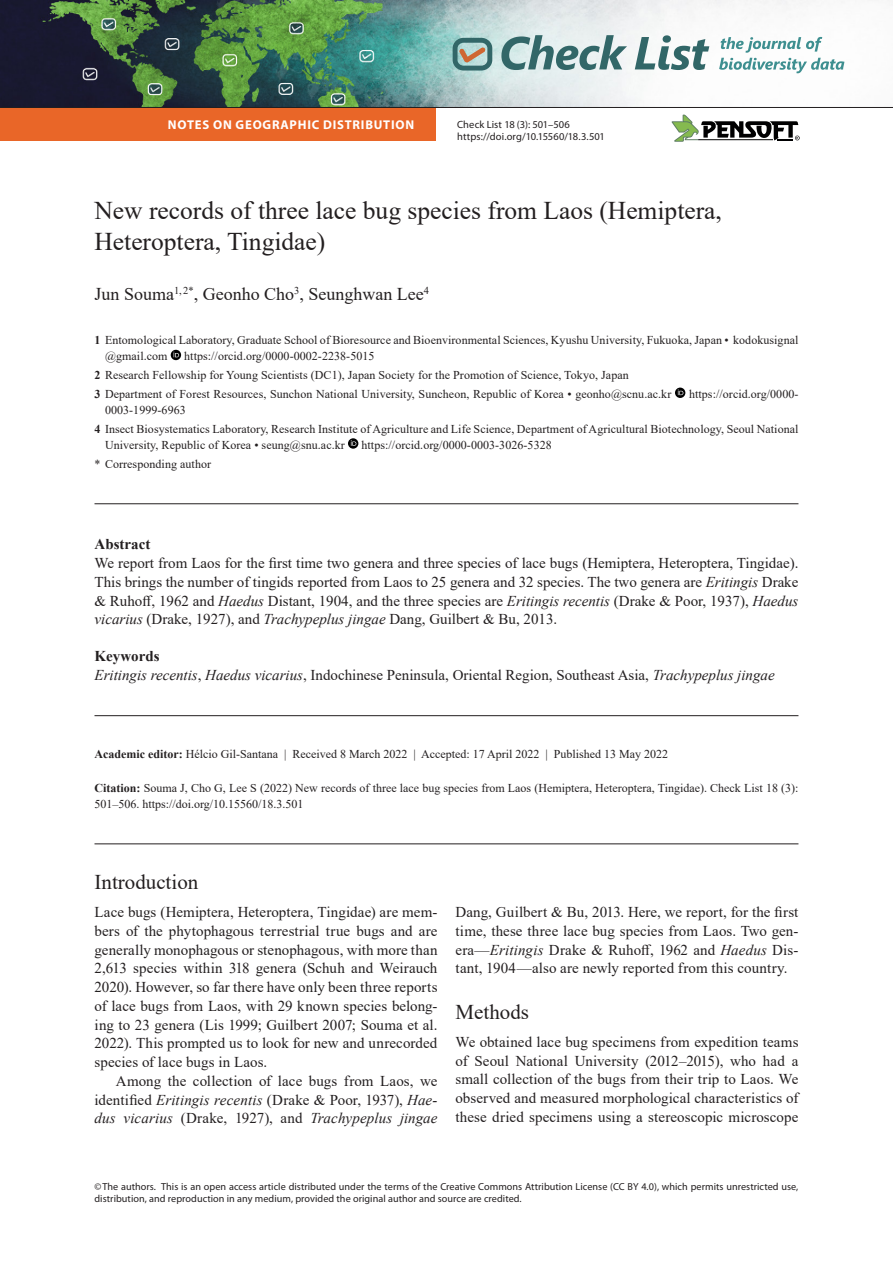
<style>
.page{position:relative;width:893px;height:1263px;background:#fff}
.page>*{position:absolute;margin:0;border:0;box-sizing:border-box;transform-origin:0 0}
.N_title{font:25.5px/30.6px "Times New Roman";color:#231f20}
.Head_-_Introduction{font:21px "Times New Roman";color:#231f20}
.Head_-_Most{font:21px "Times New Roman";color:#231f20}
.N_authors{font:18px "Times New Roman";color:#231f20}
.Body_-_Non-ind__spac{font:15px/18.8px "Times New Roman";letter-spacing:.005em;color:#231f20;text-align:justify}
.N_abstract_txt{font:15px/18.8px "Times New Roman";color:#231f20;text-align:justify}
.Body_-_Indented{font:15px/18.8px "Times New Roman";letter-spacing:.005em;color:#231f20;text-align:justify}
.N_keywords_txt{font:15px "Times New Roman";color:#231f20}
.N_abstract{font:700 15px "Times New Roman";color:#231f20}
.N_keywords{font:700 15px "Times New Roman";color:#231f20}
.t1{font:700 12.75px "Myriad Pro";letter-spacing:.06em;color:#fff}
.N_affiliations{font:12px/15.9px "Times New Roman";letter-spacing:.005em;color:#231f20}
.N_citation{font:12px/15.9px "Times New Roman";color:#231f20}
.N_publ_data{font:12px "Times New Roman";color:#231f20}
.New_Corresp_author{font:12px "Times New Roman";letter-spacing:.005em;color:#231f20}
.t2{font:10.5px/12.8px "Myriad Pro";letter-spacing:.005em;color:#231f20}
.copyright{font:10.2px/12.3px "Myriad Pro";letter-spacing:.005em;color:#231f20}
.s1{font-weight:700}
.s2{font-style:italic}
</style>
<div class="page">
<img style="left:0;top:0;width:892px;height:107px">
<svg style="left:453px;top:38px;width:39px;height:33px"></svg>
<svg style="left:501px;top:35px;width:126px;height:35px"></svg>
<svg style="left:635px;top:35px;width:74px;height:35px"></svg>
<svg style="left:719px;top:37px;width:125px;height:36px"></svg>
<svg style="left:672px;top:115px;width:128px;height:27px"></svg>
<hr style="left:94px;top:503px;width:704px;height:1px;background:#231f20">
<hr style="left:94px;top:715px;width:704px;height:1px;background:#231f20">
<svg style="left:171px;top:350px;width:10px;height:10px"></svg>
<svg style="left:675px;top:388px;width:10px;height:10px"></svg>
<svg style="left:348px;top:438px;width:10px;height:11px"></svg>
<hr style="left:94px;top:844px;width:704px;height:1px;background:#231f20">
<div style="left:0;top:108px;width:436px;height:32px;background:#e96628"></div>
<hr style="left:0;top:107px;width:893px;height:1px;background:#231f20">
<p class="t1" style="left:168px;top:116px;width:248px">NOTES ON GEOGRAPHIC DISTRIBUTION</p>
<p class="t2" style="left:457px;top:117px;width:149px">Check List 18 (3): 501–506 https://doi.org/10.15560/18.3.501</p>
<p class="N_title" style="left:94px;top:194px;width:629px">New records of three lace bug species from Laos (Hemiptera,<br>Heteroptera, Tingidae)</p>
<p class="N_authors" style="left:94px;top:281px;width:336px">Jun Souma<sup>1,</sup> <sup>2*</sup>, Geonho Cho<sup>3</sup>, Seunghwan Lee<sup>4</sup></p>
<p class="N_affiliations" style="left:105px;top:332px;width:695px;text-indent:-10px"><span class="s1">1</span> Entomological Laboratory, Graduate School of Bioresource and Bioenvironmental Sciences, Kyushu University, Fukuoka, Japan • kodokusignal @gmail.com</p>
<p class="N_affiliations" style="left:184px;top:348px;width:192px">https://orcid.org/0000-0002-2238-5015</p>
<p class="N_affiliations" style="left:94px;top:367px;width:536px"><span class="s1">2</span> Research Fellowship for Young Scientists (DC1), Japan Society for the Promotion of Science, Tokyo, Japan</p>
<p class="N_affiliations" style="left:94px;top:386px;width:578px"><span class="s1">3</span> Department of Forest Resources, Sunchon National University, Suncheon, Republic of Korea • geonho@scnu.ac.kr</p>
<p class="N_affiliations" style="left:689px;top:386px;width:111px">https://orcid.org/0000-</p>
<p class="N_affiliations" style="left:105px;top:401px;width:82px">0003-1999-6963</p>
<p class="N_affiliations" style="left:105px;top:420px;width:695px;text-indent:-10px"><span class="s1">4</span> Insect Biosystematics Laboratory, Research Institute of Agriculture and Life Science, Department of Agricultural Biotechnology, Seoul National<br>University, Republic of Korea • seung@snu.ac.kr</p>
<p class="N_affiliations" style="left:361px;top:436px;width:192px">https://orcid.org/0000-0003-3026-5328</p>
<p class="New_Corresp_author" style="left:94px;top:455px;width:118px">* Corresponding author</p>
<p class="N_abstract" style="left:94px;top:533px;width:57px">Abstract</p>
<p class="N_abstract_txt" style="left:94px;top:553px;width:705px">We report from Laos for the first time two genera and three species of lace bugs (Hemiptera, Heteroptera, Tingidae).<br>This brings the number of tingids reported from Laos to 25 genera and 32 species. The two genera are <span class="s2">Eritingis</span> Drake &amp; Ruhoff, 1962 and <span class="s2">Haedus</span> Distant, 1904, and the three species are <span class="s2">Eritingis recentis</span> (Drake &amp; Poor, 1937), <span class="s2">Haedus vicarius</span> (Drake, 1927), and <span class="s2">Trachypeplus jingae</span> Dang, Guilbert &amp; Bu, 2013.</p>
<p class="N_keywords" style="left:94px;top:645px;width:66px">Keywords</p>
<p class="N_keywords_txt" style="left:94px;top:664px;width:682px"><span class="s2">Eritingis recentis</span>, <span class="s2">Haedus vicarius</span>, Indochinese Peninsula, Oriental Region, Southeast Asia, <span class="s2">Trachypeplus jingae</span></p>
<p class="N_publ_data" style="left:94px;top:745px;width:575px"><span class="s1">Academic editor:</span> Hélcio Gil-Santana | Received 8 March 2022 | Accepted: 17 April 2022 | Published 13 May 2022</p>
<p class="N_citation" style="left:94px;top:779px;width:705px"><span class="s1">Citation:</span> Souma J, Cho G, Lee S (2022) New records of three lace bug species from Laos (Hemiptera, Heteroptera, Tingidae). Check List 18 (3):<br>501–506. https://doi.org/10.15560/18.3.501</p>
<p class="Head_-_Introduction" style="left:94px;top:867px;width:105px">Introduction</p>
<p class="Body_-_Non-ind__spac" style="left:94px;top:902px;width:344px">Lace bugs (Hemiptera, Heteroptera, Tingidae) are mem&shy;bers of the phytophagous terrestrial true bugs and are generally monophagous or stenophagous, with more than 2,613 species within 318 genera (Schuh and Weirauch 2020). However, so far there have only been three reports of lace bugs from Laos, with 29 known species belong&shy;ing to 23 genera (Lis 1999; Guilbert 2007; Souma et al.<br>2022). This prompted us to look for new and unrecorded species of lace bugs in Laos.</p>
<p class="Body_-_Indented" style="left:94px;top:1071px;width:344px;text-indent:21px">Among the collection of lace bugs from Laos, we identified <span class="s2">Eritingis recentis</span> (Drake &amp; Poor, 1937), <span class="s2">Hae&shy;dus vicarius</span> (Drake, 1927), and <span class="s2">Trachypeplus jingae</span></p>
<p class="Body_-_Indented" style="left:455px;top:902px;width:344px">Dang, Guilbert &amp; Bu, 2013. Here, we report, for the first time, these three lace bug species from Laos. Two gen&shy;era—<span class="s2">Eritingis</span> Drake &amp; Ruhoff, 1962 and <span class="s2">Haedus</span> Dis&shy;tant, 1904—also are newly reported from this country.</p>
<p class="Head_-_Most" style="left:455px;top:997px;width:75px">Methods</p>
<p class="Body_-_Non-ind__spac" style="left:455px;top:1032px;width:344px">We obtained lace bug specimens from expedition teams of Seoul National University (2012–2015), who had a small collection of the bugs from their trip to Laos. We observed and measured morphological characteristics of these dried specimens using a stereoscopic microscope</p>
<p class="copyright" style="left:94px;top:1180px;width:705px">©The authors. This is an open access article distributed under the terms of the Creative Commons Attribution License (CC BY 4.0), which permits unrestricted use, distribution, and reproduction in any medium, provided the original author and source are credited.</p>
</div>
